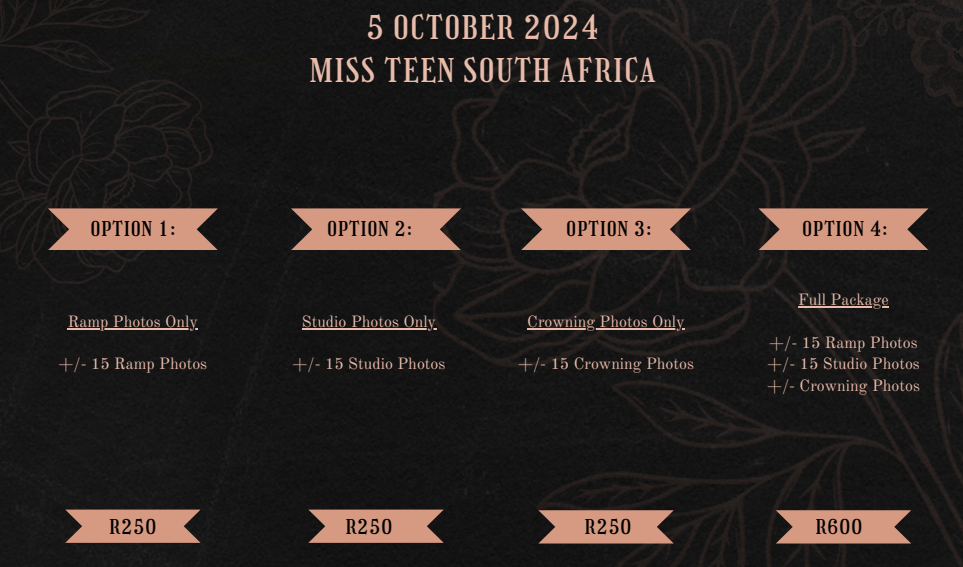
<style>
.page{position:relative;width:963px;height:567px;background:#fff}
.page>*{position:absolute;margin:0;border:0;box-sizing:border-box;transform-origin:0 0}
.t1{font:32px/42.8px "Girassol";letter-spacing:.06em;color:#e8bbaa;text-align:center}
.t2{font:20px "Girassol";letter-spacing:.06em;color:#000}
.t3{font:16px "Old Standard";color:#e8bbaa}
</style>
<div class="page">
<div style="left:0;top:0;width:434px;height:567px;background:#151515"></div>
<img style="left:434px;top:0;width:529px;height:567px">
<img style="left:0;top:0;width:212px;height:283px">
<svg style="left:655px;top:0;width:308px;height:208px;background:#1a1818"></svg>
<svg style="left:48px;top:208px;width:170px;height:42px;background:#bc8773"></svg>
<svg style="left:65px;top:510px;width:136px;height:33px;background:#bc8773"></svg>
<hr style="left:68px;top:328px;width:130px;height:1px;background:#e8bbaa">
<hr style="left:302px;top:328px;width:134px;height:1px;background:#e8bbaa">
<hr style="left:527px;top:328px;width:158px;height:1px;background:#e8bbaa">
<hr style="left:798px;top:307px;width:91px;height:1px;background:#e8bbaa">
<svg style="left:291px;top:208px;width:170px;height:42px;background:#bc8773"></svg>
<svg style="left:521px;top:208px;width:170px;height:42px;background:#bc8773"></svg>
<svg style="left:758px;top:208px;width:170px;height:42px;background:#bc8773"></svg>
<svg style="left:308px;top:510px;width:136px;height:33px;background:#bb8773"></svg>
<svg style="left:776px;top:510px;width:135px;height:34px;background:#ba8672"></svg>
<svg style="left:538px;top:510px;width:136px;height:34px;background:#b98571"></svg>
<p class="t1" style="left:310px;top:7px;width:347px">5 OCTOBER 2024<br>MISS TEEN SOUTH AFRICA</p>
<p class="t2" style="left:91px;top:217px;width:85px">OPTION 1:</p>
<h1 class="t2" style="left:327px;top:217px;width:85px">OPTION 2:</h1>
<h2 class="t2" style="left:567px;top:217px;width:85px">OPTION 3:</h2>
<h2 class="t2" style="left:802px;top:217px;width:85px">OPTION 4:</h2>
<h2 class="t3" style="left:68px;top:311px;width:132px">Ramp Photos Only</h2>
<h2 class="t3" style="left:59px;top:354px;width:150px">+/- 15 Ramp Photos</h2>
<p class="t3" style="left:302px;top:311px;width:136px">Studio Photos Only</p>
<p class="t3" style="left:293px;top:354px;width:154px">+/- 15 Studio Photos</p>
<p class="t3" style="left:527px;top:311px;width:159px">Crowning Photos Only</p>
<p class="t3" style="left:518px;top:354px;width:178px">+/- 15 Crowning Photos</p>
<p class="t3" style="left:798px;top:290px;width:92px">Full Package</p>
<p class="t3" style="left:769px;top:333px;width:150px">+/- 15 Ramp Photos</p>
<h2 class="t3" style="left:767px;top:354px;width:154px">+/- 15 Studio Photos</h2>
<h2 class="t3" style="left:767px;top:375px;width:154px">+/- Crowning Photos</h2>
<p class="t2" style="left:110px;top:515px;width:48px">R250</p>
<p class="t2" style="left:346px;top:515px;width:48px">R250</p>
<p class="t2" style="left:585px;top:515px;width:48px">R250</p>
<p class="t2" style="left:816px;top:515px;width:48px">R600</p>
</div>
